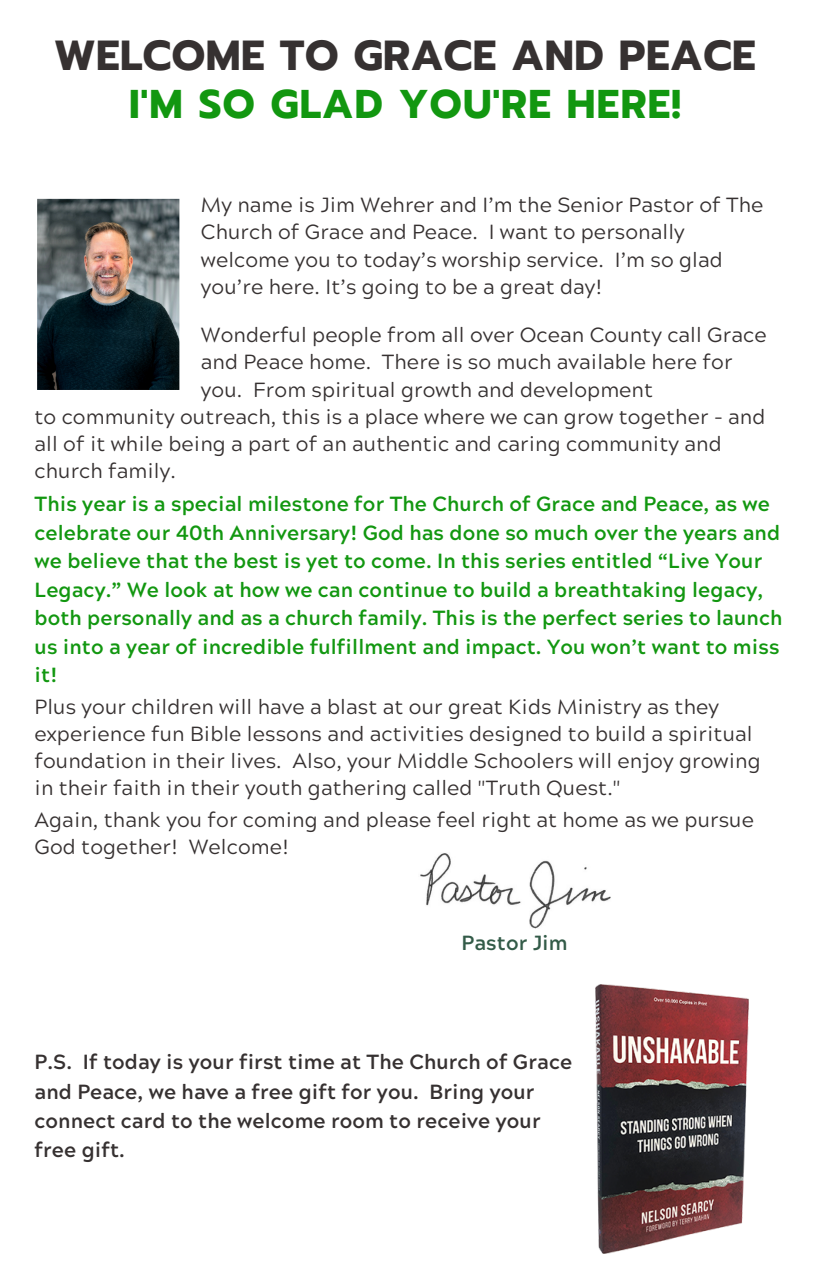
<style>
.page{position:relative;width:814px;height:1279px;background:#fff}
.page>*{position:absolute;margin:0;border:0;box-sizing:border-box;transform-origin:0 0}
.t1{font:700 41.9px "Prompt";letter-spacing:.01em;color:#363131}
.t2{font:700 40px "Prompt";letter-spacing:.03em;color:#129710}
.t3{font:20.5px/27.2px "Acherus Grotesque";letter-spacing:.005em;color:#363131}
.t4{font:700 20.5px/28.5px "Acherus Grotesque";letter-spacing:.005em;color:#129710}
.t5{font:700 20.5px/29.2px "Acherus Grotesque";letter-spacing:.005em;color:#363131}
.t6{font:700 20.5px "Acherus Grotesque";letter-spacing:.005em;color:#335b48}
</style>
<div class="page">
<img style="left:37px;top:198px;width:143px;height:192px">
<img style="left:420px;top:853px;width:191px;height:75px">
<img style="left:596px;top:984px;width:153px;height:270px">
<p class="t1" style="left:54px;top:24px;width:703px">WELCOME TO GRACE AND PEACE</p>
<p class="t2" style="left:129px;top:74px;width:553px">I'M SO GLAD YOU'RE HERE!</p>
<p class="t3" style="left:201px;top:194px;width:564px">My name is Jim Wehrer and I’m the Senior Pastor of The</p>
<h2 class="t3" style="left:201px;top:221px;width:523px">Church of Grace and Peace. I want to personally welcome you to today’s worship service. I’m so glad you’re here. It’s going to be a great day!</h2>
<p class="t3" style="left:201px;top:324px;width:567px">Wonderful people from all over Ocean County call Grace and Peace home. There is so much available here for you. From spiritual growth and development</p>
<p class="t3" style="left:35px;top:406px;width:732px">to community outreach, this is a place where we can grow together - and all of it while being a part of an authentic and caring community and church family.</p>
<p class="t4" style="left:35px;top:493px;width:749px">This year is a special milestone for The Church of Grace and Peace, as we celebrate our 40th Anniversary! God has done so much over the years and we believe that the best is yet to come. In this series entitled “Live Your Legacy.” We look at how we can continue to build a breathtaking legacy, both personally and as a church family. This is the perfect series to launch us into a year of incredible fulfillment and impact. You won’t want to miss it!</p>
<p class="t3" style="left:35px;top:696px;width:727px">Plus your children will have a blast at our great Kids Ministry as they experience fun Bible lessons and activities designed to build a spiritual foundation in their lives. Also, your Middle Schoolers will enjoy growing in their faith in their youth gathering called "Truth Quest."</p>
<h2 class="t3" style="left:35px;top:809px;width:721px">Again, thank you for coming and please feel right at home as we pursue<br>God together! Welcome!</h2>
<h1 class="t6" style="left:461px;top:934px;width:108px">Pastor Jim</h1>
<p class="t5" style="left:35px;top:1050px;width:539px">P.S. If today is your first time at The Church of Grace and Peace, we have a free gift for you. Bring your connect card to the welcome room to receive your free gift.</p>
</div>
